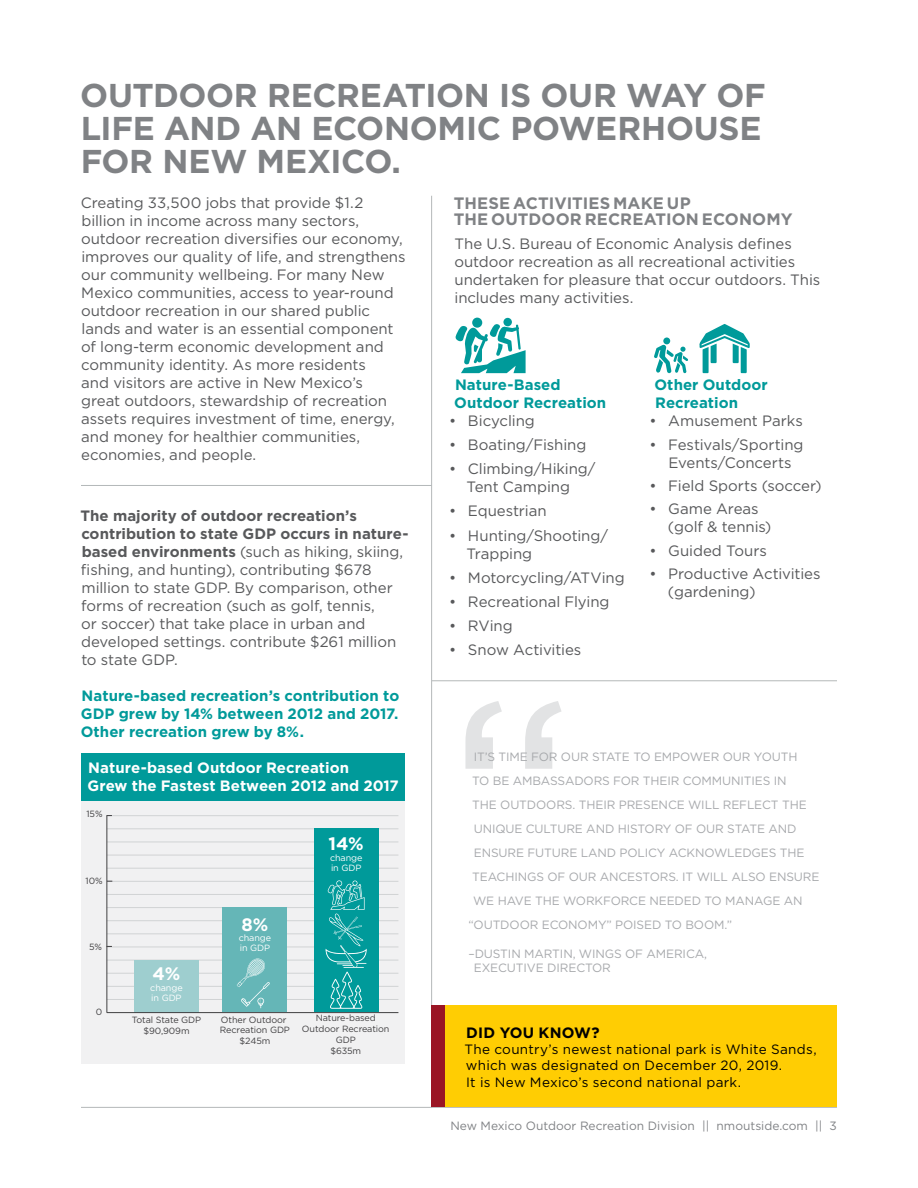
<style>
.page{position:relative;width:918px;height:1188px;background:#fff}
.page>*{position:absolute;margin:0;border:0;box-sizing:border-box;transform-origin:0 0}
.t1{font:298.35px "Gotham";color:#e2e3e4}
.t2{font:700 33px/33px "Gotham";letter-spacing:-.01em;color:#808285}
.t3{font:700 18px "Gotham";color:#fff}
.t4{font:700 16.5px/16.5px "Gotham";letter-spacing:.005em;color:#808285}
.t5{font:15px/18px "Gotham";letter-spacing:-.005em;color:#58595b}
.t6{font:700 15px/18px "Gotham";color:#009a9a}
.t7{font:700 15px/18px "Gotham";color:#fff}
.t8{font:700 15px "Gotham";letter-spacing:.015em;color:#000}
.t9{font:13.5px/16.2px "Gotham";letter-spacing:.02em;color:#000}
.t10{font:12px/14.4px "Gotham";letter-spacing:-.01em;color:#a7a9ac}
.t11{font:12px "Gotham";color:#808285}
.t12{font:9px/10.8px "Gotham";letter-spacing:-.01em;color:#414042;text-align:center}
.t13{font:9px/10.4px "Gotham";letter-spacing:-.01em;color:#fff}
.s1{font-weight:700}
</style>
<div class="page">
<hr style="left:81px;top:1107px;width:756px;height:1px;background:#b4b8b9">
<hr style="left:81px;top:485px;width:351px;height:1px;background:#b4b8b9">
<div style="left:81px;top:799px;width:324px;height:265px;background:#f1f1f2"></div>
<hr style="left:107px;top:960px;width:291px;height:1px;background:#d1d3d4">
<hr style="left:107px;top:973px;width:291px;height:1px;background:#d1d3d4">
<hr style="left:107px;top:986px;width:291px;height:1px;background:#d1d3d4">
<hr style="left:107px;top:999px;width:291px;height:1px;background:#d1d3d4">
<hr style="left:107px;top:947px;width:291px;height:1px;background:#d1d3d4">
<hr style="left:107px;top:894px;width:291px;height:1px;background:#d1d3d4">
<hr style="left:107px;top:907px;width:291px;height:1px;background:#d1d3d4">
<hr style="left:107px;top:920px;width:291px;height:1px;background:#d1d3d4">
<hr style="left:107px;top:934px;width:291px;height:1px;background:#d1d3d4">
<hr style="left:107px;top:881px;width:291px;height:1px;background:#d1d3d4">
<hr style="left:107px;top:829px;width:291px;height:1px;background:#d1d3d4">
<hr style="left:107px;top:842px;width:291px;height:1px;background:#d1d3d4">
<hr style="left:107px;top:855px;width:291px;height:1px;background:#d1d3d4">
<hr style="left:107px;top:868px;width:291px;height:1px;background:#d1d3d4">
<hr style="left:107px;top:815px;width:291px;height:1px;background:#d1d3d4">
<div style="left:134px;top:960px;width:65px;height:52px;background:#9ececf"></div>
<div style="left:223px;top:908px;width:64px;height:104px;background:#65b6b7"></div>
<div style="left:314px;top:828px;width:64px;height:184px;background:#009a9a"></div>
<hr style="left:107px;top:1012px;width:291px;height:1px;background:#414042">
<hr style="left:107px;top:816px;width:1px;height:197px;background:#414042">
<svg style="left:237px;top:959px;width:33px;height:49px"></svg>
<svg style="left:325px;top:880px;width:42px;height:129px"></svg>
<div style="left:81px;top:754px;width:324px;height:47px;background:#009a9a"></div>
<hr style="left:431px;top:196px;width:1px;height:912px;background:#b4b8b9">
<div style="left:432px;top:1006px;width:405px;height:101px;background:#ffcd03"></div>
<div style="left:431px;top:1006px;width:14px;height:101px;background:#9a1524"></div>
<hr style="left:432px;top:680px;width:405px;height:1px;background:#b4b8b9">
<svg style="left:455px;top:324px;width:71px;height:49px"></svg>
<div style="left:503px;top:318px;width:9px;height:8px;background:#009a9a;border-radius:50%"></div>
<div style="left:472px;top:318px;width:10px;height:10px;background:#009a9a;border-radius:50%"></div>
<svg style="left:699px;top:324px;width:51px;height:49px"></svg>
<div style="left:663px;top:338px;width:7px;height:6px;background:#009a9a;border-radius:50%"></div>
<svg style="left:654px;top:345px;width:34px;height:28px"></svg>
<h2 class="t2" style="left:80px;top:79px;width:687px">OUTDOOR RECREATION IS OUR WAY OF<br>LIFE AND AN ECONOMIC POWERHOUSE<br>FOR NEW MEXICO.</h2>
<p class="t4" style="left:454px;top:195px;width:340px">THESE ACTIVITIES MAKE UP<br>THE OUTDOOR RECREATION ECONOMY</p>
<p class="t5" style="left:81px;top:193px;width:326px">Creating 33,500 jobs that provide $1.2 billion in income across many sectors, outdoor recreation diversifies our economy, improves our quality of life, and strengthens our community wellbeing. For many New Mexico communities, access to year-round outdoor recreation in our shared public lands and water is an essential component of long-term economic development and community identity. As more residents<br>and visitors are active in New Mexico’s<br>great outdoors, stewardship of recreation assets requires investment of time, energy, and money for healthier communities, economies, and people.</p>
<p class="t5" style="left:454px;top:234px;width:367px">The U.S. Bureau of Economic Analysis defines outdoor recreation as all recreational activities undertaken for pleasure that occur outdoors. This includes many activities.</p>
<p class="t6" style="left:654px;top:376px;width:115px">Other Outdoor<br>Recreation</p>
<p class="t5" style="left:649px;top:412px;width:155px">• Amusement Parks</p>
<p class="t5" style="left:649px;top:435px;width:156px;text-align:center">• Festivals/Sporting<br>Events/Concerts</p>
<p class="t5" style="left:649px;top:476px;width:174px">• Field Sports (soccer)</p>
<p class="t5" style="left:668px;top:500px;width:105px;text-indent:-18px">• Game Areas (golf &amp; tennis)</p>
<p class="t5" style="left:649px;top:541px;width:119px">• Guided Tours</p>
<p class="t5" style="left:668px;top:565px;width:154px;text-indent:-18px">• Productive Activities (gardening)</p>
<p class="t6" style="left:454px;top:376px;width:153px">Nature-Based<br>Outdoor Recreation</p>
<p class="t5" style="left:449px;top:412px;width:87px">• Bicycling</p>
<p class="t5" style="left:449px;top:436px;width:139px">• Boating/Fishing</p>
<p class="t5" style="left:449px;top:460px;width:148px;text-align:center">• Climbing/Hiking/<br>Tent Camping</p>
<p class="t5" style="left:449px;top:502px;width:99px">• Equestrian</p>
<p class="t5" style="left:466px;top:526px;width:143px;text-indent:-17px">• Hunting/Shooting/<br>Trapping</p>
<p class="t5" style="left:449px;top:568px;width:177px">• Motorcycling/ATVing</p>
<p class="t5" style="left:449px;top:592px;width:162px">• Recreational Flying</p>
<p class="t5" style="left:449px;top:616px;width:65px">• RVing</p>
<p class="t5" style="left:449px;top:640px;width:134px">• Snow Activities</p>
<p class="t5" style="left:81px;top:506px;width:330px"><span class="s1">The majority of outdoor recreation’s contribution to state GDP occurs in nature&shy;based environments</span> (such as hiking, skiing, fishing, and hunting), contributing $678 million to state GDP. By comparison, other forms of recreation (such as golf, tennis,<br>or soccer) that take place in urban and developed settings. contribute $261 million to state GDP.</p>
<p class="t6" style="left:81px;top:686px;width:320px;text-align:justify">Nature-based recreation’s contribution to GDP grew by 14% between 2012 and 2017.<br>Other recreation grew by 8%.</p>
<p class="t7" style="left:88px;top:758px;width:313px">Nature-based Outdoor Recreation<br>Grew the Fastest Between 2012 and 2017</p>
<h1 class="t1" style="left:444px;top:615px;width:134px">“</h1>
<p class="t10" style="left:474px;top:749px;width:325px">IT’S TIME FOR OUR STATE TO EMPOWER OUR YOUTH</p>
<p class="t10" style="left:472px;top:773px;width:316px">TO BE AMBASSADORS FOR THEIR COMMUNITIES IN</p>
<p class="t10" style="left:472px;top:797px;width:336px">THE OUTDOORS. THEIR PRESENCE WILL REFLECT THE</p>
<p class="t10" style="left:474px;top:821px;width:325px">UNIQUE CULTURE AND HISTORY OF OUR STATE AND</p>
<p class="t10" style="left:474px;top:845px;width:332px">ENSURE FUTURE LAND POLICY ACKNOWLEDGES THE</p>
<p class="t10" style="left:472px;top:869px;width:349px">TEACHINGS OF OUR ANCESTORS. IT WILL ALSO ENSURE</p>
<p class="t10" style="left:473px;top:893px;width:331px">WE HAVE THE WORKFORCE NEEDED TO MANAGE AN</p>
<p class="t10" style="left:468px;top:917px;width:265px">“OUTDOOR ECONOMY” POISED TO BOOM.”</p>
<p class="t10" style="left:474px;top:946px;width:235px;text-indent:-5px">–DUSTIN MARTIN, WINGS OF AMERICA,<br>EXECUTIVE DIRECTOR</p>
<p class="t12" style="left:86px;top:809px;width:18px">15%</p>
<p class="t3" style="left:329px;top:832px;width:37px">14%</p>
<p class="t13" style="left:330px;top:852px;width:34px">change in GDP</p>
<p class="t12" style="left:86px;top:875px;width:19px">10%</p>
<p class="t3" style="left:242px;top:912px;width:28px">8%</p>
<p class="t13" style="left:239px;top:933px;width:34px">change in GDP</p>
<p class="t12" style="left:89px;top:941px;width:14px">5%</p>
<p class="t3" style="left:153px;top:962px;width:29px">4%</p>
<p class="t13" style="left:150px;top:982px;width:34px">change in GDP</p>
<p class="t12" style="left:96px;top:1006px;width:8px">0</p>
<p class="t12" style="left:132px;top:1014px;width:71px">Total State GDP $90,909m</p>
<p class="t12" style="left:220px;top:1014px;width:72px">Other Outdoor<br>Recreation GDP $245m</p>
<p class="t12" style="left:302px;top:1012px;width:89px">Nature-based<br>Outdoor Recreation<br>GDP<br>$635m</p>
<p class="t8" style="left:466px;top:1023px;width:135px">DID YOU KNOW?</p>
<p class="t9" style="left:464px;top:1041px;width:354px">The country’s newest national park is White Sands, which was designated on December 20, 2019.<br>It is New Mexico’s second national park.</p>
<p class="t11" style="left:450px;top:1118px;width:388px">New Mexico Outdoor Recreation Division || nmoutside.com || 3</p>
</div>
